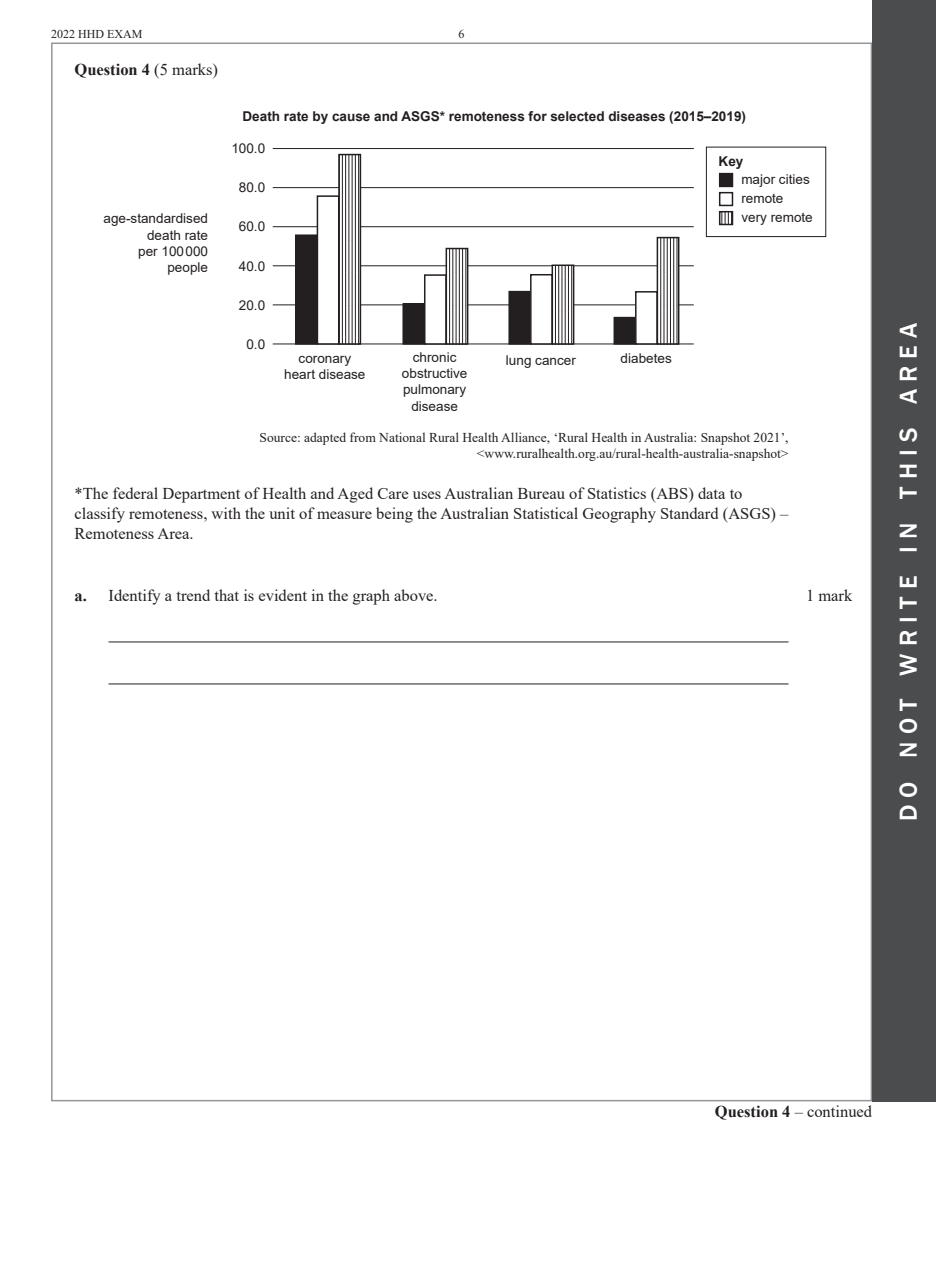
<style>
.page{position:relative;width:936px;height:1263px;background:#fff}
.page>*{position:absolute;margin:0;border:0;box-sizing:border-box;transform-origin:0 0}
.t1{font:500 25.2px "Franklin Gothic";letter-spacing:.285em;color:#fff}
.t2{font:16.5px/19.8px "Times New Roman";color:#231f20}
.t3{font:700 16.5px "Times New Roman";color:#231f20}
.t4{font:13.5px/16.2px "Arial";color:#231f20;text-align:center}
.t5{font:13.5px/16.2px "Times New Roman";color:#231f20;text-align:right}
.t6{font:700 13.5px "Arial";color:#231f20}
.t7{font:12px "Times New Roman";color:#231f20}
.s1{font-weight:400}
.s2{font-weight:700}
</style>
<div class="page">
<hr style="left:935px;top:0;width:1px;height:1101px;background:#4b4c4d">
<div style="left:872px;top:0;width:63px;height:1101px;background:#4b4c4d"></div>
<hr style="left:108px;top:642px;width:680px;height:1px;background:#231f20">
<hr style="left:108px;top:684px;width:680px;height:1px;background:#231f20">
<hr style="left:273px;top:148px;width:420px;height:1px;background:#231f20">
<hr style="left:273px;top:187px;width:420px;height:1px;background:#231f20">
<hr style="left:273px;top:226px;width:420px;height:1px;background:#231f20">
<hr style="left:273px;top:265px;width:420px;height:1px;background:#231f20">
<hr style="left:273px;top:304px;width:420px;height:1px;background:#231f20">
<hr style="left:273px;top:344px;width:420px;height:1px;background:#231f20">
<div style="left:296px;top:235px;width:21px;height:109px;background:#231f20"></div>
<div style="left:295px;top:234px;width:23px;height:111px;border:2px solid #231f20"></div>
<div style="left:317px;top:196px;width:22px;height:148px;background:#fff"></div>
<div style="left:316px;top:195px;width:23px;height:150px;border:2px solid #231f20"></div>
<div style="left:338px;top:154px;width:23px;height:191px;border:2px solid #231f20"></div>
<div style="left:403px;top:304px;width:21px;height:40px;background:#231f20"></div>
<div style="left:402px;top:303px;width:23px;height:42px;border:2px solid #231f20"></div>
<div style="left:424px;top:275px;width:22px;height:69px;background:#fff"></div>
<div style="left:424px;top:274px;width:23px;height:71px;border:2px solid #231f20"></div>
<div style="left:445px;top:248px;width:23px;height:97px;border:2px solid #231f20"></div>
<div style="left:509px;top:292px;width:21px;height:52px;background:#231f20"></div>
<div style="left:508px;top:291px;width:23px;height:54px;border:2px solid #231f20"></div>
<div style="left:530px;top:275px;width:22px;height:69px;background:#fff"></div>
<div style="left:530px;top:274px;width:23px;height:71px;border:2px solid #231f20"></div>
<div style="left:551px;top:264px;width:23px;height:81px;border:2px solid #231f20"></div>
<div style="left:614px;top:318px;width:21px;height:26px;background:#231f20"></div>
<div style="left:613px;top:317px;width:23px;height:28px;border:2px solid #231f20"></div>
<div style="left:635px;top:292px;width:22px;height:52px;background:#fff"></div>
<div style="left:635px;top:291px;width:22px;height:54px;border:2px solid #231f20"></div>
<div style="left:656px;top:237px;width:23px;height:108px;border:2px solid #231f20"></div>
<svg style="left:339px;top:155px;width:21px;height:189px"></svg>
<svg style="left:446px;top:249px;width:21px;height:95px"></svg>
<svg style="left:552px;top:266px;width:21px;height:78px"></svg>
<svg style="left:657px;top:238px;width:21px;height:106px"></svg>
<div style="left:719px;top:174px;width:13px;height:12px;background:#231f20"></div>
<div style="left:719px;top:173px;width:14px;height:14px;border:2px solid #231f20"></div>
<div style="left:719px;top:192px;width:14px;height:14px;border:2px solid #231f20"></div>
<svg style="left:722px;top:214px;width:7px;height:8px"></svg>
<div style="left:719px;top:211px;width:14px;height:14px;border:2px solid #231f20"></div>
<div style="left:706px;top:147px;width:120px;height:90px;border:1px solid #231f20"></div>
<p class="t7" style="left:51px;top:26px;width:93px">2022 HHD EXAM</p>
<p class="t7" style="left:458px;top:26px;width:7px">6</p>
<p class="t3" style="left:74px;top:58px;width:145px">Question 4 <span class="s1">(5 marks)</span></p>
<p class="t4" style="left:103px;top:211px;width:106px;text-align:right">age-standardised death rate<br>per 100000 people</p>
<p class="t6" style="left:242px;top:107px;width:505px">Death rate by cause and ASGS* remoteness for selected diseases (2015–2019)</p>
<p class="t4" style="left:231px;top:140px;width:35px">100.0</p>
<p class="t4" style="left:239px;top:179px;width:28px">80.0</p>
<p class="t4" style="left:239px;top:218px;width:28px">60.0</p>
<p class="t4" style="left:239px;top:258px;width:28px">40.0</p>
<p class="t4" style="left:239px;top:297px;width:28px">20.0</p>
<p class="t4" style="left:246px;top:336px;width:20px">0.0</p>
<p class="t4" style="left:284px;top:350px;width:83px">coronary heart disease</p>
<p class="t4" style="left:402px;top:349px;width:67px">chronic obstructive pulmonary disease</p>
<p class="t4" style="left:506px;top:352px;width:71px">lung cancer</p>
<p class="t4" style="left:620px;top:350px;width:53px">diabetes</p>
<p class="t6" style="left:718px;top:152px;width:26px">Key</p>
<p class="t4" style="left:741px;top:170px;width:73px;line-height:19px;text-align:left">major cities remote<br>very remote</p>
<p class="t5" style="left:259px;top:429px;width:530px">Source: adapted from National Rural Health Alliance, ‘Rural Health in Australia: Snapshot 2021’, &lt;www.ruralhealth.org.au/rural-health-australia-snapshot&gt;</p>
<p class="t2" style="left:74px;top:483px;width:715px">*The federal Department of Health and Aged Care uses Australian Bureau of Statistics (ABS) data to classify remoteness, with the unit of measure being the Australian Statistical Geography Standard (ASGS) –<br>Remoteness Area.</p>
<p class="t2" style="left:74px;top:585px;width:365px"><span class="s2">a.</span> Identify a trend that is evident in the graph above.</p>
<p class="t2" style="left:806px;top:585px;width:48px">1 mark</p>
<h1 class="t1" style="left:892px;top:821px;width:500px;rotate:-90deg">do not write in this area</h1>
<p class="t2" style="left:714px;top:1101px;width:159px"><span class="s2">Question 4</span> – continued</p>
</div>
